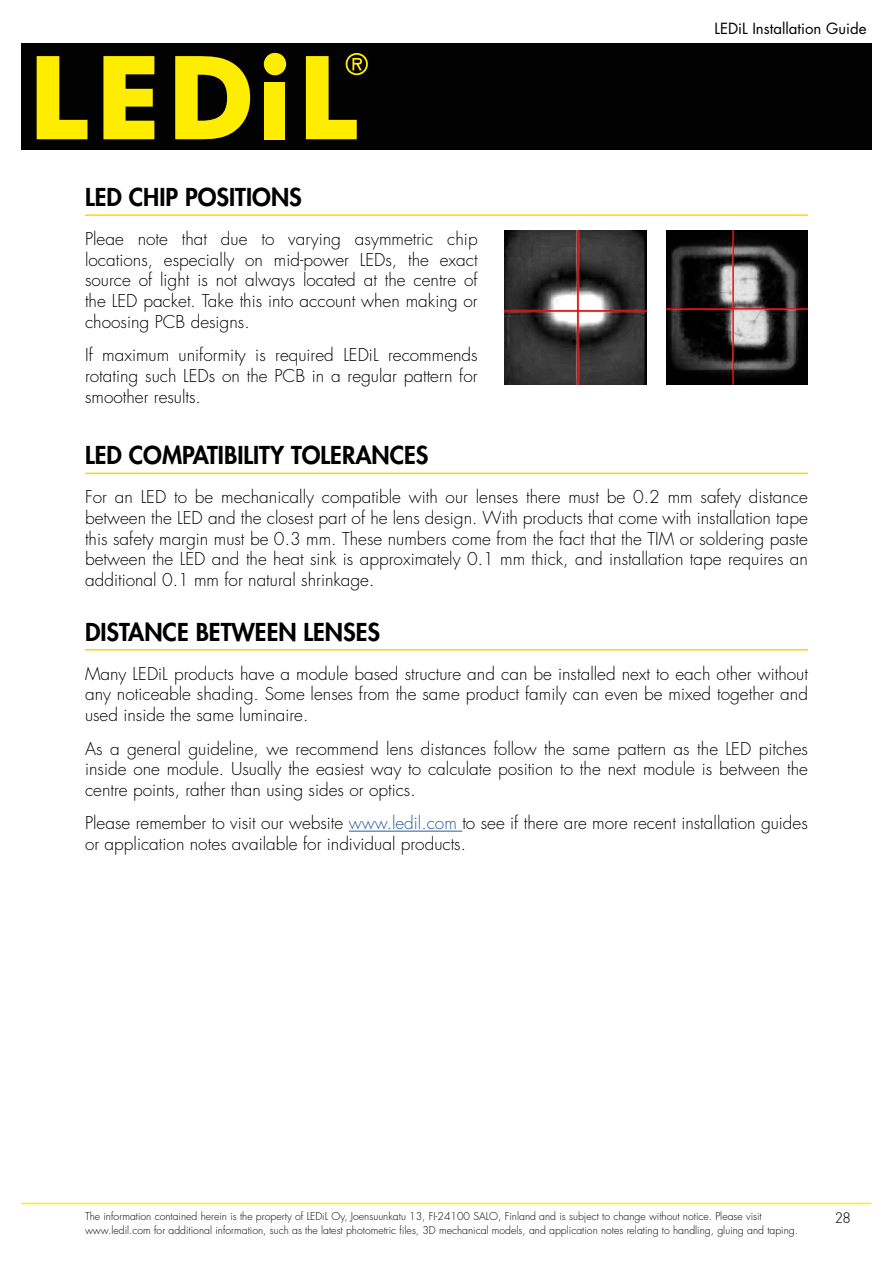
<style>
.page{position:relative;width:893px;height:1263px;background:#fff}
.page>*{position:absolute;margin:0;border:0;box-sizing:border-box;transform-origin:0 0}
.t1{font:800 24px "Futura Std";color:#000}
.t2{font:300 17.25px/20.7px "Futura Std";color:#000;text-align:justify}
.t3{font:15px "Futura Std";color:#000}
.t4{font:300 15px "DIN";color:#000}
.t5{font:300 10.5px/13.5px "Futura Std";color:#000}
.s1{color:#275b9b}
</style>
<div class="page">
<div style="left:21px;top:43px;width:851px;height:107px;background:#020203"></div>
<svg style="left:37px;top:56px;width:50px;height:83px"></svg>
<svg style="left:103px;top:56px;width:51px;height:83px"></svg>
<svg style="left:175px;top:56px;width:75px;height:83px"></svg>
<div style="left:264px;top:53px;width:22px;height:22px;background:#ffed00;border-radius:50%"></div>
<div style="left:265px;top:82px;width:20px;height:57px;background:#ffed00"></div>
<svg style="left:306px;top:53px;width:62px;height:86px"></svg>
<hr style="left:21px;top:1203px;width:851px;height:1px;background:#ffed00">
<hr style="left:85px;top:473px;width:723px;height:1px;background:#ffd500">
<hr style="left:85px;top:649px;width:723px;height:1px;background:#ffd500">
<hr style="left:349px;top:831px;width:108px;height:1px;background:#275b9b">
<hr style="left:85px;top:214px;width:723px;height:2px;background:#ffd500">
<img style="left:504px;top:231px;width:142px;height:154px">
<img style="left:666px;top:231px;width:142px;height:154px">
<h1 class="t1" style="left:85px;top:182px;width:218px">LED CHIP POSITIONS</h1>
<p class="t2" style="left:85px;top:229px;width:394px">Pleae note that due to varying asymmetric chip locations, especially on mid-power LEDs, the exact source of light is not always located at the centre of the LED packet. Take this into account when making or choosing PCB designs.</p>
<p class="t2" style="left:85px;top:345px;width:394px">If maximum uniformity is required LEDiL recommends rotating such LEDs on the PCB in a regular pattern for smoother results.</p>
<h1 class="t1" style="left:85px;top:440px;width:345px">LED COMPATIBILITY TOLERANCES</h1>
<p class="t3" style="left:714px;top:19px;width:154px">LEDiL Installation Guide</p>
<p class="t2" style="left:85px;top:487px;width:724px">For an LED to be mechanically compatible with our lenses there must be 0.2 mm safety distance between the LED and the closest part of he lens design. With products that come with installation tape this safety margin must be 0.3 mm. These numbers come from the fact that the TIM or soldering paste between the LED and the heat sink is approximately 0.1 mm thick, and installation tape requires an additional 0.1 mm for natural shrinkage.</p>
<h1 class="t1" style="left:85px;top:616px;width:297px">DISTANCE BETWEEN LENSES</h1>
<p class="t2" style="left:85px;top:663px;width:724px">Many LEDiL products have a module based structure and can be installed next to each other without any noticeable shading. Some lenses from the same product family can even be mixed together and used inside the same luminaire.</p>
<p class="t2" style="left:85px;top:738px;width:724px">As a general guideline, we recommend lens distances follow the same pattern as the LED pitches inside one module. Usually the easiest way to calculate position to the next module is between the centre points, rather than using sides or optics.</p>
<p class="t2" style="left:85px;top:813px;width:724px">Please remember to visit our website <span class="s1">www.ledil.com</span> to see if there are more recent installation guides or application notes available for individual products.</p>
<p class="t5" style="left:85px;top:1210px;width:715px">The information contained herein is the property of LEDiL Oy, Joensuunkatu 13, FI-24100 SALO, Finland and is subject to change without notice. Please visit www.ledil.com for additional information, such as the latest photometric files, 3D mechanical models, and application notes relating to handling, gluing and taping.</p>
<p class="t4" style="left:835px;top:1208px;width:17px">28</p>
</div>
